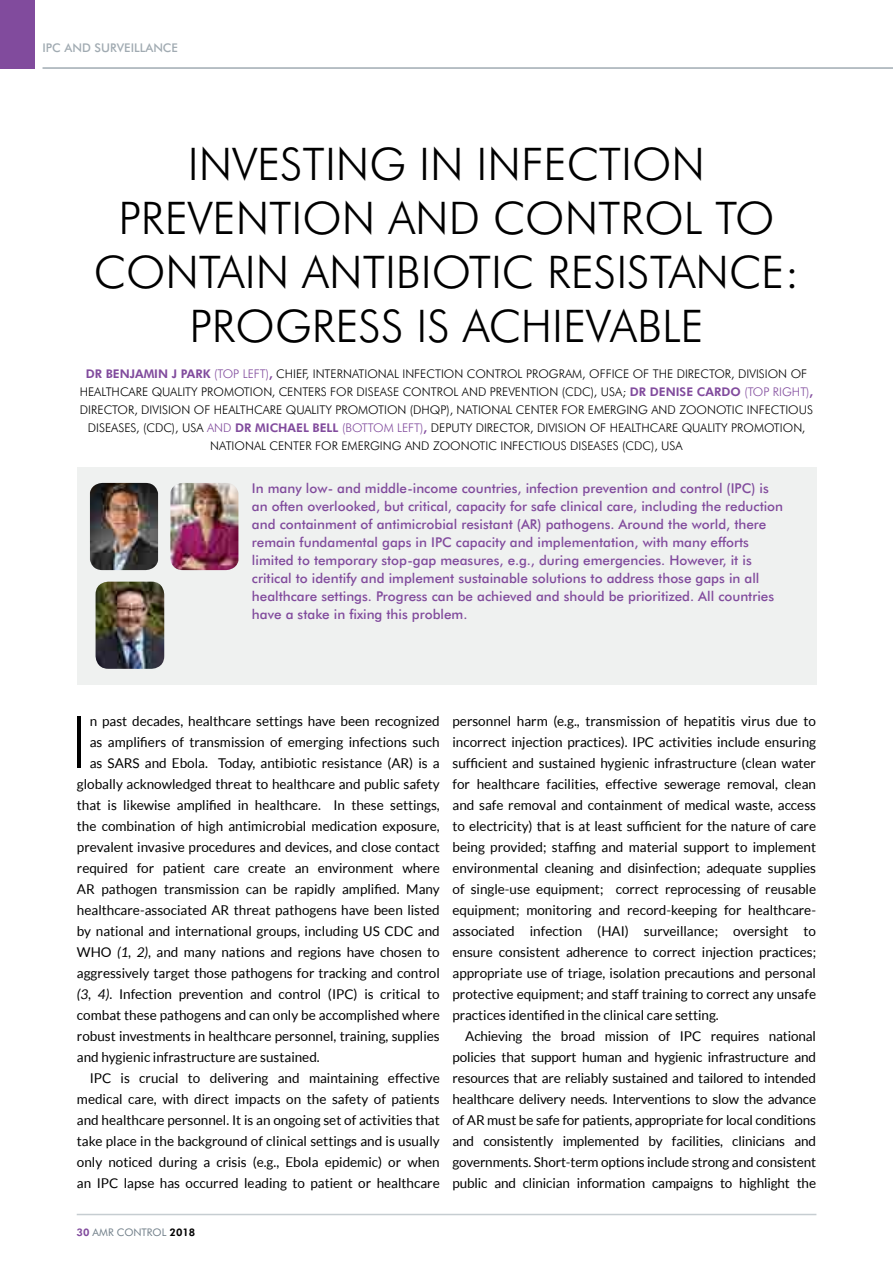
<style>
.page{position:relative;width:893px;height:1263px;background:#fff}
.page>*{position:absolute;margin:0;border:0;box-sizing:border-box;transform-origin:0 0}
.t1{font:300 72.9px "Lato";color:#000}
.t2{font:300 45px/54px "Futura BT";color:#000;text-align:center}
.t3{font:13.5px/21px "Lato";color:#000;text-align:justify}
.t4{font:500 13.5px/18px "Futura BT";color:#814b9d}
.t5{font:300 12px/18px "Futura BT";color:#000;text-align:center}
.t6{font:500 12px "Futura BT";color:#a1abb2}
.t7{font:10.5px "Futura BT";color:#72808a}
.s1{font-weight:800;color:#814b9d}
.s2{color:#814b9d}
.s3{font-style:italic}
.s4{font-weight:800;color:#000}
</style>
<div class="page">
<div style="left:0;top:0;width:34px;height:69px;background:#814b9d"></div>
<hr style="left:43px;top:67px;width:850px;height:2px;background:#a1abb2">
<div style="left:77px;top:467px;width:739px;height:218px;background:#eff1f0"></div>
<hr style="left:77px;top:1214px;width:739px;height:1px;background:#c6cdd1">
<img style="left:90px;top:483px;width:68px;height:87px">
<img style="left:170px;top:483px;width:68px;height:87px">
<img style="left:96px;top:582px;width:68px;height:87px">
<p class="t6" style="left:43px;top:40px;width:137px">IPC AND SURVEILLANCE</p>
<h2 class="t2" style="left:94px;top:137px;width:707px">INVESTING IN INFECTION<br>PREVENTION AND CONTROL TO<br>CONTAIN ANTIBIOTIC RESISTANCE:<br>PROGRESS IS ACHIEVABLE</h2>
<p class="t5" style="left:80px;top:365px;width:735px"><span class="s1">DR BENJAMIN J PARK</span> <span class="s2">(TOP LEFT)</span><span class="s1">,</span> CHIEF, INTERNATIONAL INFECTION CONTROL PROGRAM, OFFICE OF THE DIRECTOR, DIVISION OF HEALTHCARE QUALITY PROMOTION, CENTERS FOR DISEASE CONTROL AND PREVENTION (CDC), USA; <span class="s1">DR DENISE CARDO</span> <span class="s2">(TOP RIGHT)</span><span class="s1">, </span>DIRECTOR, DIVISION OF HEALTHCARE QUALITY PROMOTION (DHQP), NATIONAL CENTER FOR EMERGING AND ZOONOTIC INFECTIOUS DISEASES, (CDC), USA <span class="s2">AND</span> <span class="s1">DR MICHAEL BELL</span> <span class="s2">(BOTTOM LEFT)</span><span class="s1">,</span> DEPUTY DIRECTOR, DIVISION OF HEALTHCARE QUALITY PROMOTION, NATIONAL CENTER FOR EMERGING AND ZOONOTIC INFECTIOUS DISEASES (CDC), USA</p>
<p class="t4" style="left:252px;top:479px;width:533px">In many low- and middle-income countries, infection prevention and control (IPC) is an often overlooked, but critical, capacity for safe clinical care, including the reduction and containment of antimicrobial resistant (AR) pathogens. Around the world, there remain fundamental gaps in IPC capacity and implementation, with many efforts limited to temporary stop-gap measures, e.g., during emergencies. However, it is critical to identify and implement sustainable solutions to address those gaps in all healthcare settings. Progress can be achieved and should be prioritized. All countries have a stake in fixing this problem.</p>
<h1 class="t1" style="left:68px;top:703px;width:23px">I</h1>
<p class="t3" style="left:90px;top:711px;width:352px">n past decades, healthcare settings have been recognized</p>
<p class="t3" style="left:90px;top:732px;width:352px">as amplifiers of transmission of emerging infections such</p>
<p class="t3" style="left:90px;top:753px;width:352px">as SARS and Ebola. Today, antibiotic resistance (AR) is a</p>
<p class="t3" style="left:77px;top:774px;width:364px">globally acknowledged threat to healthcare and public safety</p>
<p class="t3" style="left:77px;top:795px;width:364px">that is likewise amplified in healthcare. In these settings,</p>
<p class="t3" style="left:77px;top:816px;width:364px">the combination of high antimicrobial medication exposure,</p>
<p class="t3" style="left:77px;top:837px;width:364px">prevalent invasive procedures and devices, and close contact</p>
<p class="t3" style="left:77px;top:858px;width:364px">required for patient care create an environment where</p>
<p class="t3" style="left:77px;top:879px;width:364px">AR pathogen transmission can be rapidly amplified. Many</p>
<p class="t3" style="left:77px;top:900px;width:364px">healthcare-associated AR threat pathogens have been listed</p>
<p class="t3" style="left:77px;top:921px;width:364px">by national and international groups, including US CDC and</p>
<p class="t3" style="left:77px;top:942px;width:364px">WHO <span class="s3">(1, 2),</span> and many nations and regions have chosen to</p>
<p class="t3" style="left:77px;top:963px;width:364px">aggressively target those pathogens for tracking and control</p>
<p class="t3" style="left:77px;top:984px;width:364px"><span class="s3">(3, 4)</span>. Infection prevention and control (IPC) is critical to</p>
<p class="t3" style="left:77px;top:1005px;width:364px">combat these pathogens and can only be accomplished where</p>
<p class="t3" style="left:77px;top:1026px;width:364px">robust investments in healthcare personnel, training, supplies</p>
<p class="t3" style="left:77px;top:1047px;width:244px">and hygienic infrastructure are sustained.</p>
<p class="t3" style="left:90px;top:1068px;width:352px">IPC is crucial to delivering and maintaining effective</p>
<p class="t3" style="left:77px;top:1089px;width:364px">medical care, with direct impacts on the safety of patients</p>
<p class="t3" style="left:77px;top:1110px;width:364px">and healthcare personnel. It is an ongoing set of activities that</p>
<p class="t3" style="left:77px;top:1131px;width:364px">take place in the background of clinical settings and is usually</p>
<p class="t3" style="left:77px;top:1152px;width:364px">only noticed during a crisis (e.g., Ebola epidemic) or when</p>
<p class="t3" style="left:77px;top:1173px;width:364px">an IPC lapse has occurred leading to patient or healthcare</p>
<p class="t3" style="left:452px;top:711px;width:365px">personnel harm (e.g., transmission of hepatitis virus due to incorrect injection practices). IPC activities include ensuring sufficient and sustained hygienic infrastructure (clean water for healthcare facilities, effective sewerage removal, clean and safe removal and containment of medical waste, access to electricity) that is at least sufficient for the nature of care being provided; staffing and material support to implement environmental cleaning and disinfection; adequate supplies of single-use equipment; correct reprocessing of reusable equipment; monitoring and record-keeping for healthcare&shy;associated infection (HAI) surveillance; oversight to ensure consistent adherence to correct injection practices; appropriate use of triage, isolation precautions and personal protective equipment; and staff training to correct any unsafe practices identified in the clinical care setting.</p>
<p class="t3" style="left:452px;top:1026px;width:365px;text-indent:13px">Achieving the broad mission of IPC requires national policies that support human and hygienic infrastructure and resources that are reliably sustained and tailored to intended healthcare delivery needs. Interventions to slow the advance of AR must be safe for patients, appropriate for local conditions and consistently implemented by facilities, clinicians and governments. Short-term options include strong and consistent public and clinician information campaigns to highlight the</p>
<p class="t7" style="left:77px;top:1226px;width:120px"><span class="s1">30</span> AMR CONTROL <span class="s4">2018</span></p>
</div>
